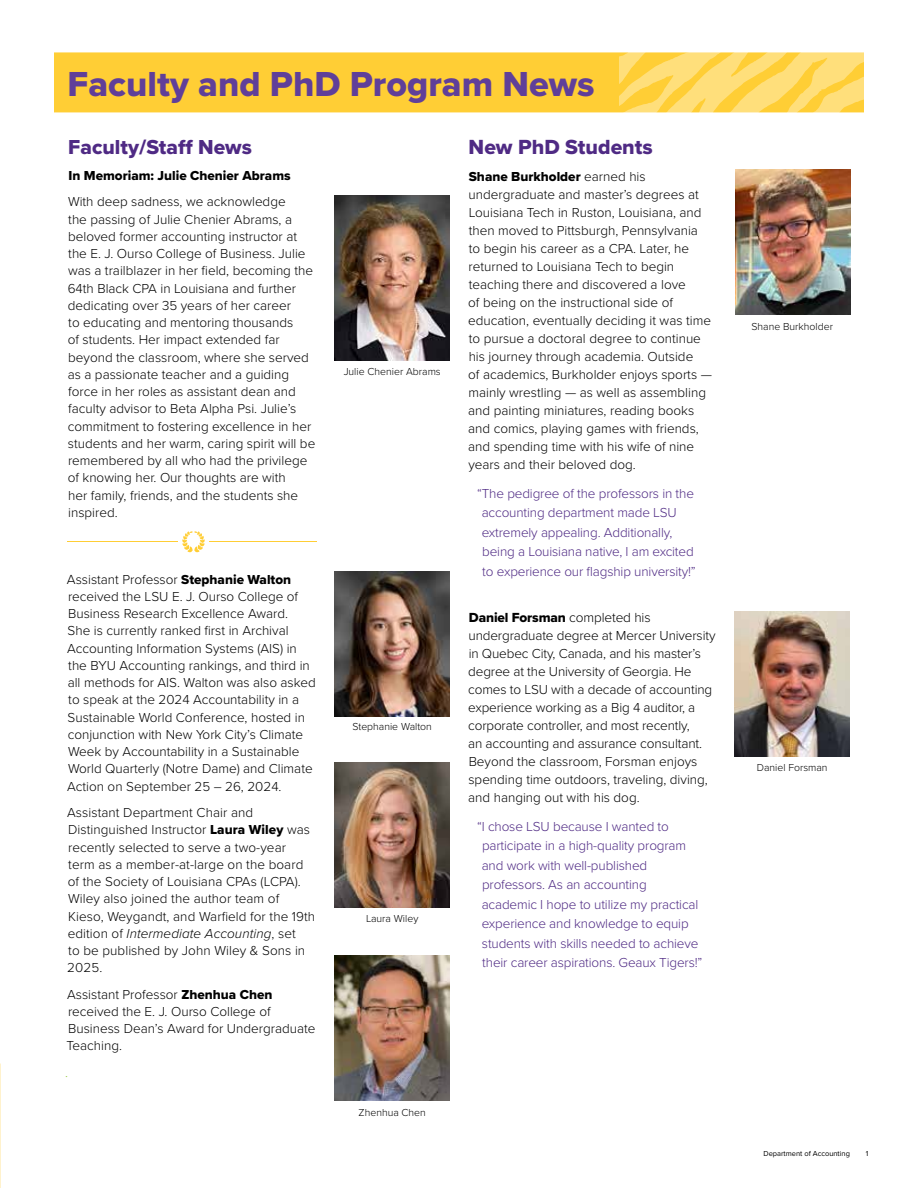
<style>
.page{position:relative;width:918px;height:1188px;background:#fff}
.page>*{position:absolute;margin:0;border:0;box-sizing:border-box;transform-origin:0 0}
.hdr_1{font:36px "Proxima Nova Extrabld";color:#603f99}
.hdr_3{font:21.15px "Proxima Nova Extrabld";color:#4f2a84}
.hdr_3-2{font:21px "Proxima Nova Extrabld";color:#4f2a84}
.text_9_0{font:300 13.65px "Proxima Nova";letter-spacing:-.01em;color:#000}
.text_9_0-2{font:13.65px "Proxima Nova Extrabld";letter-spacing:-.01em;color:#000}
.text_9_0-3{font:300 13.5px/17.2px "Proxima Nova";color:#000}
.text_9_0-4{font:300 13.5px/19.5px "Proxima Nova";letter-spacing:-.01em;color:#4f2a84}
.text_9_0-5{font:13.5px "Proxima Nova Extrabld";color:#000}
.text_9_0-6{font:300 13.5px "Proxima Nova";color:#95c93d}
.captions{font:300 10.5px "Proxima Nova";color:#000}
.t1{font:7.5px "Proxima Nova";color:#000}
.s1{font-family:"Proxima Nova Extrabld";font-weight:400}
.s2{font-family:"Proxima Nova";font-weight:300}
.s3{font-size:13.65px}
.s4{font-size:13.5px}
.s5{font-style:italic}
</style>
<div class="page">
<svg style="left:182px;top:531px;width:23px;height:21px"></svg>
<hr style="left:209px;top:541px;width:107px;height:1px;background:#ffce35">
<hr style="left:68px;top:541px;width:110px;height:1px;background:#ffce35">
<div style="left:54px;top:52px;width:810px;height:60px;background:#ffce35"></div>
<svg style="left:619px;top:52px;width:245px;height:61px"></svg>
<img style="left:334px;top:195px;width:116px;height:166px">
<img style="left:334px;top:572px;width:116px;height:144px">
<img style="left:334px;top:762px;width:116px;height:146px">
<img style="left:334px;top:955px;width:116px;height:146px">
<img style="left:735px;top:169px;width:115px;height:146px">
<img style="left:734px;top:611px;width:116px;height:146px">
<h1 class="hdr_1" style="left:68px;top:57px;width:529px">Faculty and PhD Program News</h1>
<h1 class="hdr_3" style="left:469px;top:131px;width:186px">New PhD Students</h1>
<p class="text_9_0-3" style="left:468px;top:167px;width:245px;line-height:18px"><span class="s1">Shane Burkholder</span> earned his undergraduate and master’s degrees at Louisiana Tech in Ruston, Louisiana, and then moved to Pittsburgh, Pennsylvania to begin his career as a CPA. Later, he returned to Louisiana Tech to begin teaching there and discovered a love<br>of being on the instructional side of education, eventually deciding it was time to pursue a doctoral degree to continue his journey through academia. Outside<br>of academics, Burkholder enjoys sports — mainly wrestling — as well as assembling and painting miniatures, reading books and comics, playing games with friends, and spending time with his wife of nine years and their beloved dog.</p>
<p class="text_9_0-4" style="left:482px;top:483px;width:216px;text-indent:-5px">“The pedigree of the professors in the accounting department made LSU extremely appealing. Additionally, being a Louisiana native, I am excited to experience our flagship university!”</p>
<p class="text_9_0-2" style="left:469px;top:607px;width:183px">Daniel Forsman <span class="s2">completed his</span></p>
<p class="text_9_0-3" style="left:468px;top:626px;width:249px;line-height:18px"><span class="s3">u</span>ndergraduate degree at Mercer University in Quebec City, Canada, and his master’s degree at the University of Georgia. He comes to LSU with a decade of accounting experience working as a Big 4 auditor, a corporate controller, and most recently,</p>
<p class="text_9_0" style="left:468px;top:733px;width:235px"><span class="s4">an</span> accounting and assurance consultant.</p>
<p class="text_9_0-3" style="left:468px;top:752px;width:241px;line-height:18px">Beyond the classroom, Forsman enjoys spending time outdoors, traveling, diving, and hanging out with his dog.</p>
<p class="text_9_0-4" style="left:482px;top:816px;width:222px;text-indent:-5px">“I chose LSU because I wanted to participate in a high-quality program and work with well-published professors. As an accounting academic I hope to utilize my practical experience and knowledge to equip students with skills needed to achieve their career aspirations. Geaux Tigers!”</p>
<h1 class="hdr_3-2" style="left:68px;top:131px;width:185px">Faculty/Staff News</h1>
<p class="text_9_0-5" style="left:68px;top:165px;width:224px">In Memoriam: Julie Chenier Abrams</p>
<p class="text_9_0-3" style="left:68px;top:192px;width:249px">With deep sadness, we acknowledge<br>the passing of Julie Chenier Abrams, a beloved former accounting instructor at the E. J. Ourso College of Business. Julie was a trailblazer in her field, becoming the 64th Black CPA in Louisiana and further dedicating over 35 years of her career<br>to educating and mentoring thousands<br>of students. Her impact extended far beyond the classroom, where she served as a passionate teacher and a guiding force in her roles as assistant dean and faculty advisor to Beta Alpha Psi. Julie’s commitment to fostering excellence in her students and her warm, caring spirit will be remembered by all who had the privilege of knowing her. Our thoughts are with<br>her family, friends, and the students she inspired.</p>
<p class="captions" style="left:344px;top:364px;width:99px">Julie Chenier Abrams</p>
<p class="text_9_0-3" style="left:67px;top:570px;width:250px"><span class="s3">A</span>ssistant Professor <span class="s1">Stephanie Walton </span>received the LSU E. J. Ourso College of Business Research Excellence Award.<br>She is currently ranked first in Archival Accounting Information Systems (AIS) in the BYU Accounting rankings, and third in all methods for AIS. Walton was also asked to speak at the 2024 Accountability in a Sustainable World Conference, hosted in conjunction with New York City’s Climate Week by Accountability in a Sustainable World Quarterly (Notre Dame) and Climate Action on September 25 – 26, 2024.</p>
<p class="text_9_0-3" style="left:67px;top:803px;width:250px">Assistant Department Chair and Distinguished Instructor <span class="s1">Laura Wiley</span> was recently selected to serve a two-year<br>term as a member-at-large on the board of the Society of Louisiana CPAs (LCPA).<br>Wiley also joined the author team of Kieso, Weygandt, and Warfield for the 19th edition of <span class="s5">Intermediate Accounting</span>, set<br>to be published by John Wiley &amp; Sons in 2025.</p>
<p class="text_9_0-3" style="left:67px;top:985px;width:250px">Assistant Professor <span class="s1">Zhenhua Chen </span>received the E. J. Ourso College of<br>Business Dean’s Award for Undergraduate<br>Teaching.</p>
<p class="text_9_0-6" style="left:65px;top:1062px;width:4px">.</p>
<p class="captions" style="left:353px;top:719px;width:81px">Stephanie Walton</p>
<p class="captions" style="left:366px;top:911px;width:54px">Laura Wiley</p>
<p class="captions" style="left:359px;top:1104px;width:69px">Zhenhua Chen</p>
<p class="captions" style="left:751px;top:319px;width:83px">Shane Burkholder</p>
<p class="captions" style="left:757px;top:760px;width:72px">Daniel Forsman</p>
<p class="t1" style="left:763px;top:1147px;width:88px">Department of Accounting</p>
<p class="t1" style="left:866px;top:1147px;width:4px">1</p>
</div>
